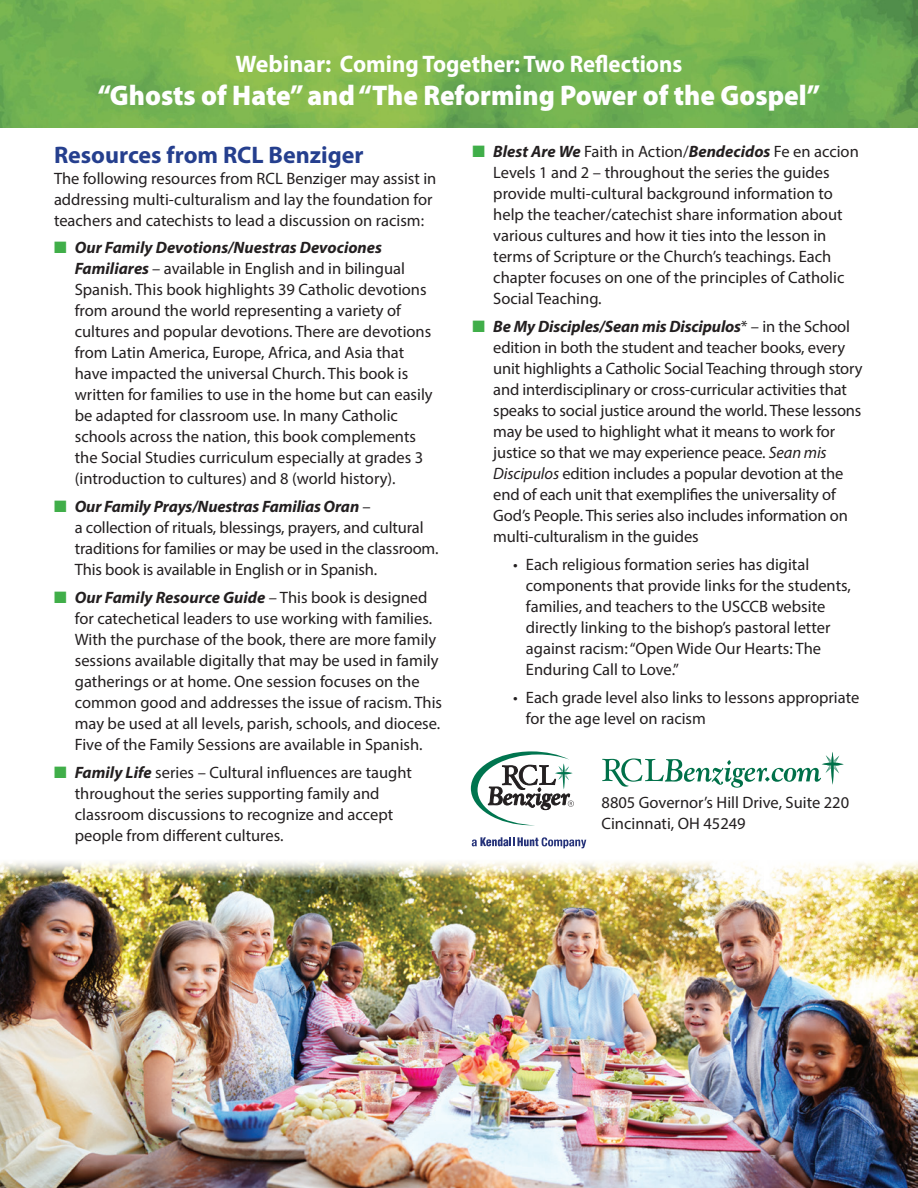
<style>
.page{position:relative;width:918px;height:1188px;background:#fff}
.page>*{position:absolute;margin:0;border:0;box-sizing:border-box;transform-origin:0 0}
.t1{font:900 28.5px "Myriad Pro";color:#fff;scale:.95 1}
.t2{font:700 24px "Myriad Pro";color:#fff}
.t3{font:700 24px "Myriad Pro";color:#253f8e}
.t4{font:16.5px/21px "Myriad Pro";color:#231f20}
.s1{color:#40ae49}
.s2{font-weight:700;font-style:italic}
.s3{font-style:italic}
</style>
<div class="page">
<img style="left:0;top:0;width:918px;height:127px">
<img style="left:0;top:862px;width:918px;height:326px">
<svg style="left:471px;top:751px;width:103px;height:74px"></svg>
<svg style="left:472px;top:837px;width:114px;height:11px"></svg>
<svg style="left:602px;top:752px;width:242px;height:36px"></svg>
<p class="t2" style="left:236px;top:48px;width:448px">Webinar: Coming Together: Two Reflections</p>
<p class="t1" style="left:98px;top:79px;width:762px">“Ghosts of Hate” and “The Reforming Power of the Gospel”</p>
<p class="t3" style="left:54px;top:139px;width:311px">Resources from RCL Benziger</p>
<p class="t4" style="left:54px;top:167px;width:384px">The following resources from RCL Benziger may assist in addressing multi-culturalism and lay the foundation for teachers and catechists to lead a discussion on racism:</p>
<p class="t4" style="left:75px;top:237px;width:359px;text-indent:-21px"><span class="s1">■</span> <span class="s2">Our Family Devotions/Nuestras Devociones Familiares</span> – available in English and in bilingual Spanish. This book highlights 39 Catholic devotions from around the world representing a variety of cultures and popular devotions. There are devotions from Latin America, Europe, Africa, and Asia that have impacted the universal Church. This book is written for families to use in the home but can easily be adapted for classroom use. In many Catholic schools across the nation, this book complements the Social Studies curriculum especially at grades 3 (introduction to cultures) and 8 (world history).</p>
<p class="t4" style="left:75px;top:496px;width:365px;text-indent:-21px"><span class="s1">■</span> <span class="s2">Our Family Prays/Nuestras Familias Oran</span> –<br>a collection of rituals, blessings, prayers, and cultural traditions for families or may be used in the classroom.<br>This book is available in English or in Spanish.</p>
<p class="t4" style="left:75px;top:587px;width:369px;text-indent:-21px"><span class="s1">■</span> <span class="s2">Our Family Resource Guide</span> – This book is designed for catechetical leaders to use working with families.<br>With the purchase of the book, there are more family sessions available digitally that may be used in family gatherings or at home. One session focuses on the common good and addresses the issue of racism. This may be used at all levels, parish, schools, and diocese.<br>Five of the Family Sessions are available in Spanish.</p>
<p class="t4" style="left:75px;top:761px;width:339px;text-indent:-21px"><span class="s1">■</span> <span class="s2">Family Life</span> series – Cultural influences are taught throughout the series supporting family and classroom discussions to recognize and accept people from different cultures.</p>
<p class="t4" style="left:493px;top:141px;width:367px;text-indent:-21px"><span class="s1">■</span> <span class="s2">Blest Are We</span> Faith in Action/<span class="s2">Bendecidos</span> Fe en accion Levels 1 and 2 – throughout the series the guides provide multi-cultural background information to help the teacher/catechist share information about various cultures and how it ties into the lesson in terms of Scripture or the Church’s teachings. Each chapter focuses on one of the principles of Catholic Social Teaching.</p>
<p class="t4" style="left:493px;top:316px;width:371px;text-indent:-21px"><span class="s1">■</span> <span class="s2">Be My Disciples/Sean mis Discipulos</span>* – in the School edition in both the student and teacher books, every unit highlights a Catholic Social Teaching through story and interdisciplinary or cross-curricular activities that speaks to social justice around the world. These lessons may be used to highlight what it means to work for justice so that we may experience peace. <span class="s3">Sean mis Discipulos</span> edition includes a popular devotion at the end of each unit that exemplifies the universality of God’s People. This series also includes information on multi-culturalism in the guides</p>
<p class="t4" style="left:526px;top:553px;width:327px;text-indent:-13px">• Each religious formation series has digital components that provide links for the students, families, and teachers to the USCCB website directly linking to the bishop’s pastoral letter against racism: “Open Wide Our Hearts: The Enduring Call to Love.”</p>
<p class="t4" style="left:526px;top:686px;width:335px;text-indent:-13px">• Each grade level also links to lessons appropriate for the age level on racism</p>
<p class="t4" style="left:602px;top:792px;width:249px">8805 Governor’s Hill Drive, Suite 220</p>
<p class="t4" style="left:602px;top:813px;width:146px">Cincinnati, OH 45249</p>
</div>
